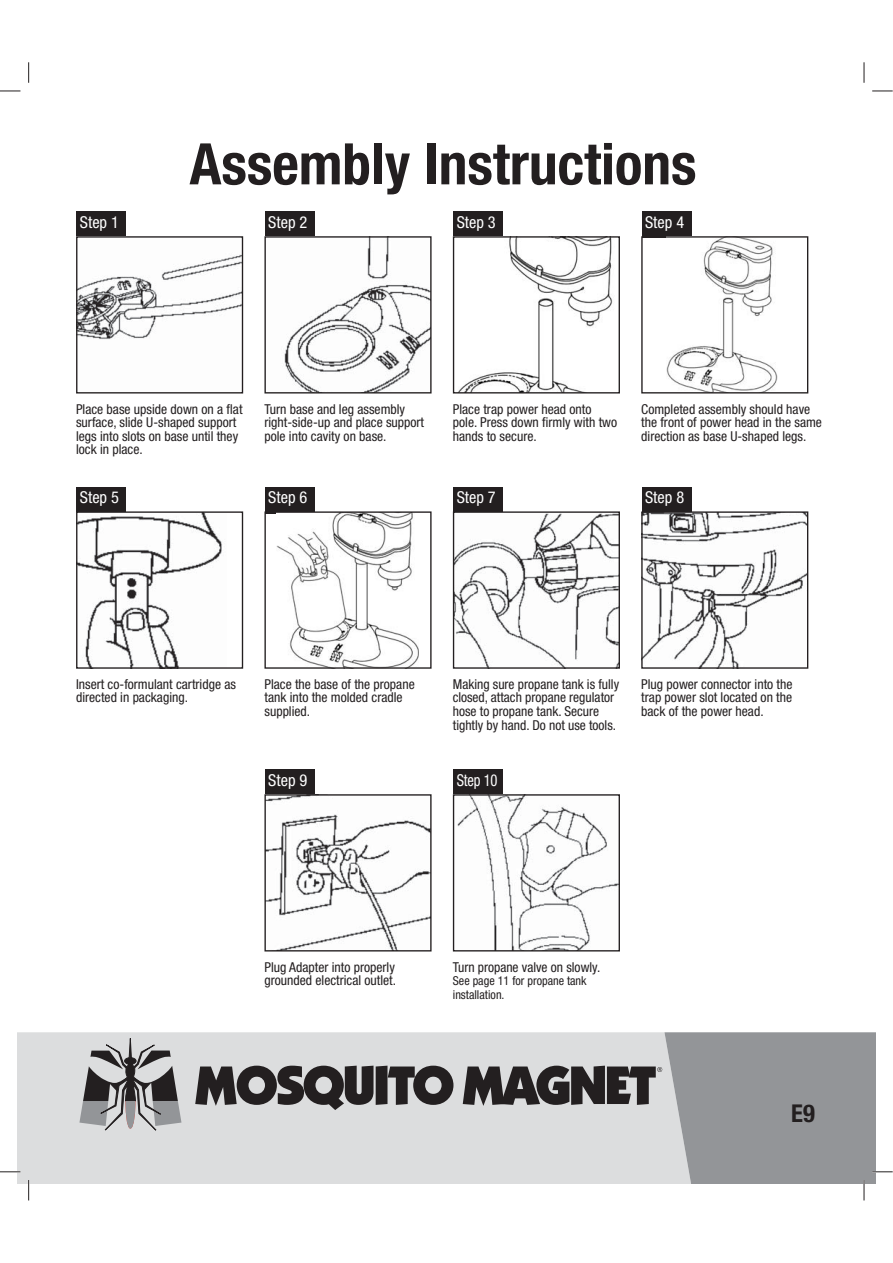
<style>
.page{position:relative;width:893px;height:1263px;background:#fff}
.page>*{position:absolute;margin:0;border:0;box-sizing:border-box;transform-origin:0 0}
.t1{font:700 condensed 57.3px "Helvetica Neue LT Std";color:#231f20}
.t2{font:700 condensed 24.6px "Helvetica Neue LT Std";color:#231f20}
.t3{font:condensed 16.35px "Helvetica Neue LT Std";color:#fff}
.t4{font:condensed 16.35px "Helvetica Neue LT Std";color:#fff;scale:.89 1}
.t5{font:condensed 13.65px/13.6px "Helvetica Neue LT Std";color:#231f20}
.t6{font:condensed 12.3px/13.6px "Helvetica Neue LT Std";color:#231f20}
</style>
<div class="page">
<div style="left:17px;top:1032px;width:446px;height:151px;background:#dcddde"></div>
<svg style="left:79px;top:1032px;width:102px;height:111px;background:#a5a5a6"></svg>
<svg style="left:195px;top:1066px;width:258px;height:44px;background:#696667"></svg>
<div style="left:77px;top:211px;width:49px;height:27px;background:#231f20"></div>
<img style="left:78px;top:254px;width:163px;height:86px">
<div style="left:76px;top:236px;width:167px;height:158px;border:1px solid #231f20"></div>
<div style="left:77px;top:487px;width:49px;height:26px;background:#231f20"></div>
<img style="left:78px;top:513px;width:144px;height:154px">
<div style="left:76px;top:511px;width:167px;height:158px;border:1px solid #231f20"></div>
<div style="left:265px;top:211px;width:49px;height:27px;background:#231f20"></div>
<img style="left:284px;top:238px;width:145px;height:154px">
<div style="left:264px;top:236px;width:167px;height:158px;border:1px solid #231f20"></div>
<div style="left:265px;top:487px;width:49px;height:26px;background:#231f20"></div>
<img style="left:276px;top:513px;width:143px;height:154px">
<div style="left:264px;top:511px;width:167px;height:158px;border:1px solid #231f20"></div>
<div style="left:265px;top:769px;width:49px;height:27px;background:#231f20"></div>
<img style="left:266px;top:796px;width:163px;height:154px">
<div style="left:264px;top:794px;width:167px;height:158px;border:1px solid #231f20"></div>
<div style="left:453px;top:211px;width:50px;height:27px;background:#231f20"></div>
<img style="left:458px;top:238px;width:155px;height:154px">
<div style="left:453px;top:236px;width:167px;height:158px;border:1px solid #231f20"></div>
<div style="left:453px;top:487px;width:50px;height:26px;background:#231f20"></div>
<img style="left:455px;top:513px;width:163px;height:154px">
<div style="left:453px;top:511px;width:167px;height:158px;border:1px solid #231f20"></div>
<div style="left:453px;top:769px;width:50px;height:27px;background:#231f20"></div>
<img style="left:457px;top:796px;width:161px;height:154px">
<div style="left:453px;top:794px;width:167px;height:158px;border:1px solid #231f20"></div>
<div style="left:642px;top:211px;width:49px;height:27px;background:#231f20"></div>
<img style="left:666px;top:238px;width:111px;height:154px">
<div style="left:641px;top:236px;width:167px;height:158px;border:1px solid #231f20"></div>
<div style="left:642px;top:487px;width:49px;height:26px;background:#231f20"></div>
<img style="left:643px;top:513px;width:163px;height:154px">
<div style="left:641px;top:511px;width:167px;height:158px;border:1px solid #231f20"></div>
<hr style="left:0;top:1171px;width:20px;height:2px;background:#fff">
<hr style="left:28px;top:1180px;width:2px;height:20px;background:#fff">
<svg style="left:0;top:91px;width:20px;height:1px"></svg>
<svg style="left:872px;top:91px;width:21px;height:1px"></svg>
<svg style="left:0;top:1172px;width:20px;height:1px"></svg>
<svg style="left:28px;top:62px;width:1px;height:21px"></svg>
<svg style="left:28px;top:1180px;width:1px;height:20px"></svg>
<svg style="left:864px;top:62px;width:1px;height:21px"></svg>
<svg style="left:463px;top:1032px;width:430px;height:168px;background:#b4b5b6"></svg>
<p class="t3" style="left:80px;top:216px;width:41px">Step 1</p>
<h1 class="t1" style="left:190px;top:143px;width:508px">Assembly Instructions</h1>
<p class="t3" style="left:268px;top:216px;width:41px">Step 2</p>
<p class="t3" style="left:457px;top:216px;width:41px">Step 3</p>
<p class="t3" style="left:645px;top:216px;width:41px">Step 4</p>
<p class="t5" style="left:76px;top:403px;width:168px">Place base upside down on a flat surface, slide U-shaped support legs into slots on base until they lock in place.</p>
<p class="t3" style="left:80px;top:491px;width:41px">Step 5</p>
<p class="t5" style="left:264px;top:403px;width:161px">Turn base and leg assembly right-side-up and place support pole into cavity on base.</p>
<p class="t3" style="left:268px;top:491px;width:41px">Step 6</p>
<p class="t5" style="left:453px;top:403px;width:166px">Place trap power head onto pole. Press down firmly with two hands to secure.</p>
<p class="t3" style="left:457px;top:491px;width:41px">Step 7</p>
<p class="t5" style="left:641px;top:403px;width:182px">Completed assembly should have the front of power head in the same direction as base U-shaped legs.</p>
<p class="t3" style="left:645px;top:491px;width:41px">Step 8</p>
<p class="t5" style="left:76px;top:678px;width:161px">Insert co-formulant cartridge as directed in packaging.</p>
<p class="t5" style="left:264px;top:678px;width:152px">Place the base of the propane tank into the molded cradle supplied.</p>
<p class="t3" style="left:268px;top:774px;width:41px">Step 9</p>
<p class="t5" style="left:453px;top:678px;width:168px">Making sure propane tank is fully closed, attach propane regulator hose to propane tank. Secure tightly by hand. Do not use tools.</p>
<p class="t4" style="left:457px;top:774px;width:47px">Step 10</p>
<p class="t5" style="left:641px;top:678px;width:153px;text-align:justify">Plug power connector into the trap power slot located on the back of the power head.</p>
<p class="t5" style="left:264px;top:961px;width:133px">Plug Adapter into properly grounded electrical outlet.</p>
<p class="t5" style="left:453px;top:961px;width:149px">Turn propane valve on slowly.</p>
<p class="t6" style="left:453px;top:975px;width:135px">See page 11 for propane tank installation.</p>
<h2 class="t2" style="left:791px;top:1105px;width:25px">E9</h2>
</div>
